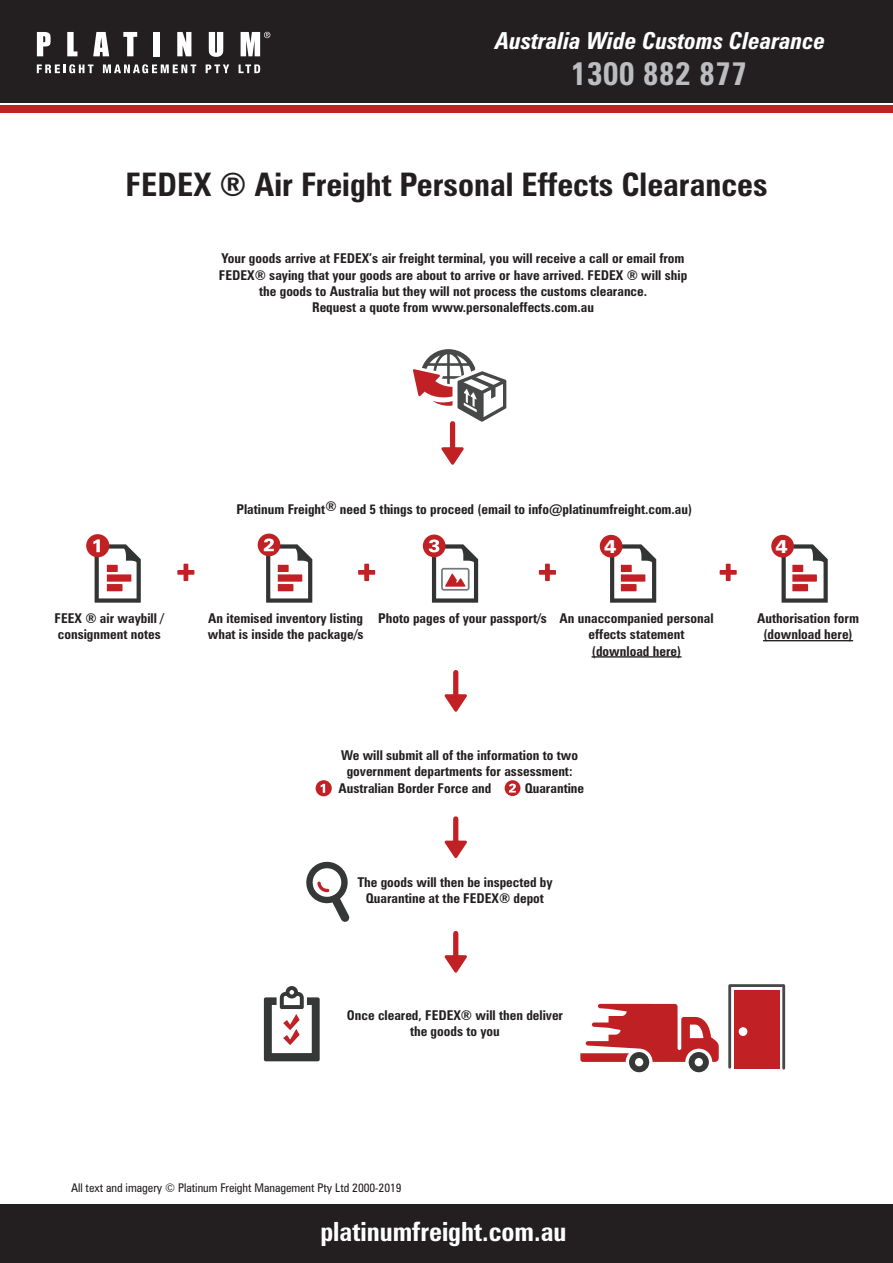
<style>
.page{position:relative;width:893px;height:1263px;background:#fff}
.page>*{position:absolute;margin:0;border:0;box-sizing:border-box;transform-origin:0 0}
.t1{font:700 condensed 32.4px "Zurich BT";color:#231f20}
.t2{font:700 condensed 32.4px "Zurich BT";color:#bcbdc0}
.t3{font:700 condensed 26.4px "Zurich BT";color:#fff}
.t4{font:italic 700 condensed 23.4px "Zurich BT";color:#fff}
.t5{font:900 18.45px "Zurich BT";color:#fff}
.t6{font:700 condensed 13.5px/16.2px "Zurich BT";color:#231f20;text-align:center}
.t7{font:condensed 12px "Zurich BT";color:#231f20}
</style>
<div class="page">
<div style="left:0;top:1204px;width:893px;height:59px;background:#231f20"></div>
<div style="left:0;top:0;width:893px;height:102px;background:#231f20"></div>
<div style="left:0;top:105px;width:893px;height:8px;background:#c12025"></div>
<svg style="left:441px;top:447px;width:23px;height:18px"></svg>
<div style="left:450px;top:424px;width:5px;height:36px;background:#c12025"></div>
<svg style="left:37px;top:32px;width:14px;height:24px"></svg>
<svg style="left:67px;top:32px;width:10px;height:24px"></svg>
<svg style="left:93px;top:32px;width:16px;height:24px"></svg>
<svg style="left:123px;top:32px;width:14px;height:24px"></svg>
<div style="left:154px;top:32px;width:6px;height:24px;background:#fff"></div>
<svg style="left:177px;top:32px;width:14px;height:24px"></svg>
<svg style="left:209px;top:32px;width:14px;height:25px"></svg>
<svg style="left:37px;top:64px;width:56px;height:9px"></svg>
<svg style="left:103px;top:64px;width:93px;height:9px"></svg>
<svg style="left:206px;top:64px;width:23px;height:9px"></svg>
<svg style="left:239px;top:64px;width:21px;height:9px"></svg>
<svg style="left:241px;top:32px;width:29px;height:24px"></svg>
<svg style="left:413px;top:349px;width:94px;height:77px"></svg>
<hr style="left:592px;top:656px;width:89px;height:1px;background:#231f20">
<hr style="left:763px;top:640px;width:90px;height:1px;background:#231f20">
<svg style="left:177px;top:564px;width:17px;height:17px"></svg>
<svg style="left:358px;top:564px;width:17px;height:17px"></svg>
<svg style="left:539px;top:564px;width:17px;height:17px"></svg>
<svg style="left:720px;top:564px;width:17px;height:17px"></svg>
<svg style="left:610px;top:544px;width:46px;height:59px"></svg>
<div style="left:600px;top:535px;width:22px;height:22px;background:#c12025;border-radius:50%"></div>
<svg style="left:781px;top:544px;width:47px;height:59px"></svg>
<div style="left:771px;top:535px;width:23px;height:22px;background:#c12025;border-radius:50%"></div>
<div style="left:86px;top:534px;width:23px;height:23px;background:#c12025;border-radius:50%"></div>
<svg style="left:93px;top:539px;width:48px;height:64px"></svg>
<div style="left:258px;top:534px;width:22px;height:22px;background:#c12025;border-radius:50%"></div>
<svg style="left:264px;top:538px;width:48px;height:65px"></svg>
<div style="left:423px;top:534px;width:23px;height:23px;background:#c12025;border-radius:50%"></div>
<svg style="left:429px;top:539px;width:49px;height:64px"></svg>
<svg style="left:445px;top:694px;width:22px;height:18px"></svg>
<div style="left:453px;top:672px;width:5px;height:31px;background:#c12025"></div>
<svg style="left:445px;top:840px;width:22px;height:18px"></svg>
<div style="left:453px;top:819px;width:5px;height:30px;background:#c12025"></div>
<svg style="left:445px;top:955px;width:22px;height:18px"></svg>
<div style="left:453px;top:933px;width:5px;height:31px;background:#c12025"></div>
<svg style="left:316px;top:780px;width:16px;height:16px"></svg>
<svg style="left:321px;top:784px;width:4px;height:9px"></svg>
<svg style="left:505px;top:780px;width:15px;height:16px"></svg>
<svg style="left:509px;top:784px;width:7px;height:8px"></svg>
<svg style="left:306px;top:861px;width:44px;height:61px"></svg>
<svg style="left:580px;top:1004px;width:139px;height:68px"></svg>
<svg style="left:264px;top:986px;width:56px;height:75px"></svg>
<svg style="left:728px;top:984px;width:58px;height:86px"></svg>
<div style="left:734px;top:990px;width:45px;height:79px;background:#c12025"></div>
<div style="left:739px;top:1027px;width:8px;height:9px;background:#fff;border-radius:50%"></div>
<h3 class="t4" style="left:496px;top:26px;width:331px">Australia Wide Customs Clearance</h3>
<h1 class="t2" style="left:571px;top:53px;width:178px">1300 882 877</h1>
<h1 class="t1" style="left:125px;top:165px;width:644px">FEDEX ® Air Freight Personal Effects Clearances</h1>
<p class="t6" style="left:219px;top:250px;width:470px">Your goods arrive at FEDEX’s air freight terminal, you will receive a call or email from FEDEX® saying that your goods are about to arrive or have arrived. FEDEX ® will ship the goods to Australia but they will not process the customs clearance.<br>Request a quote from www.personaleffects.com.au</p>
<p class="t6" style="left:237px;top:501px;width:457px">Platinum Freight® need 5 things to proceed (email to info@platinumfreight.com.au)</p>
<h3 class="t5" style="left:604px;top:535px;width:14px">4</h3>
<h3 class="t5" style="left:776px;top:535px;width:14px">4</h3>
<p class="t6" style="left:55px;top:610px;width:111px;text-align:left">FEEX ® air waybill / consignment notes</p>
<p class="t6" style="left:757px;top:610px;width:103px">Authorisation form (download here)</p>
<p class="t6" style="left:208px;top:610px;width:157px;text-align:left">An itemised inventory listing what is inside the package/s</p>
<p class="t6" style="left:589px;top:610px;width:127px;text-align:left;text-indent:-210px">Photo pages of your passport/s An unaccompanied personal effects statement (download here)</p>
<p class="t6" style="left:341px;top:747px;width:238px">We will submit all of the information to two</p>
<p class="t6" style="left:347px;top:763px;width:227px">government departments for assessment:</p>
<p class="t6" style="left:338px;top:780px;width:155px">Australian Border Force and</p>
<p class="t6" style="left:525px;top:780px;width:61px">Quarantine</p>
<p class="t6" style="left:357px;top:874px;width:197px">The goods will then be inspected by<br>Quarantine at the FEDEX® depot</p>
<p class="t6" style="left:347px;top:1006px;width:218px">Once cleared, FEDEX® will then deliver the goods to you</p>
<p class="t7" style="left:71px;top:1181px;width:332px">All text and imagery © Platinum Freight Management Pty Ltd 2000-2019</p>
<h2 class="t3" style="left:320px;top:1215px;width:248px">platinumfreight.com.au</h2>
</div>
